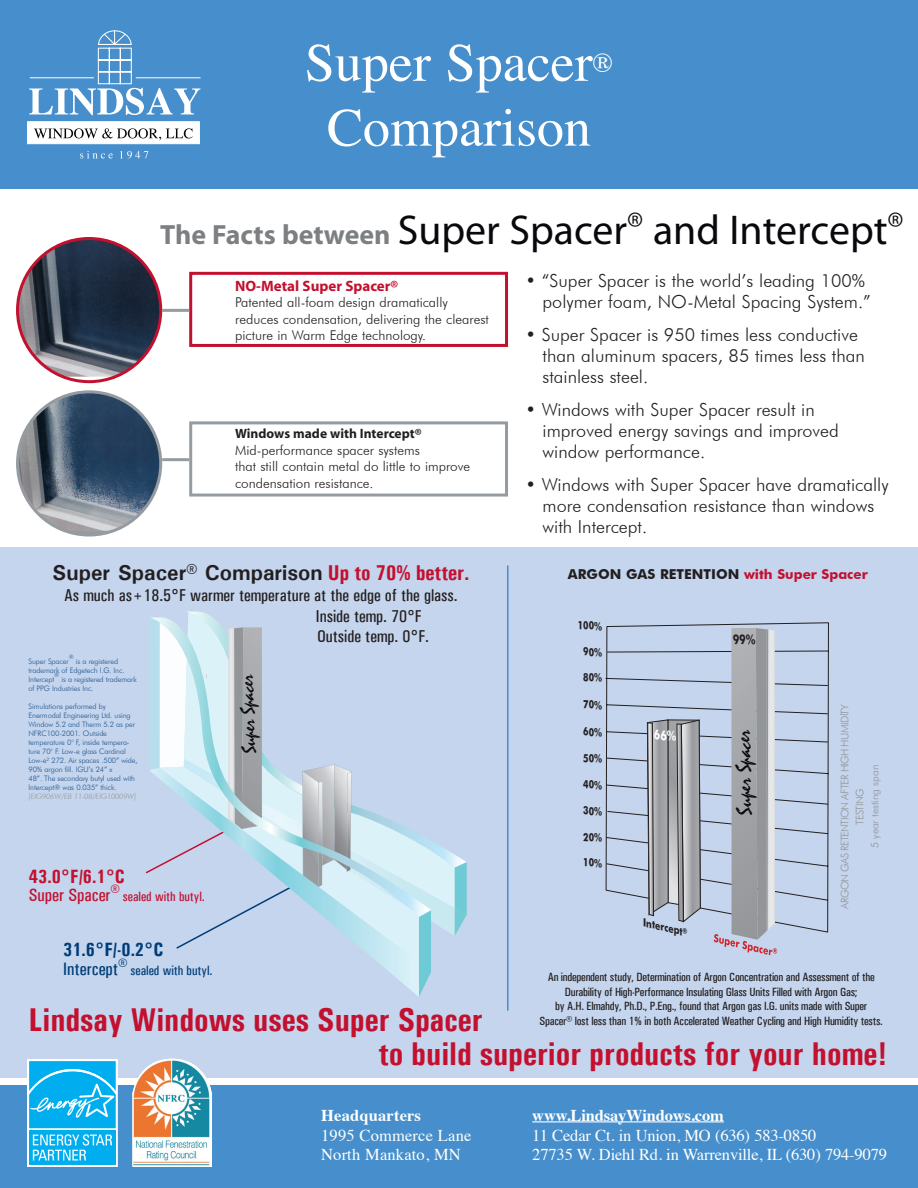
<style>
.page{position:relative;width:918px;height:1188px;background:#fff}
.page>*{position:absolute;margin:0;border:0;box-sizing:border-box;transform-origin:0 0}
.t1{font:54px/64.8px "Times";color:#fff;text-align:center}
.t2{font:41.85px "Myriad";color:#08080d}
.t3{font:700 33px/34.5px "Univers Condensed";color:#c3102f}
.t4{font:21.9px "Mistral";color:#08080d}
.t5{font:700 21.45px "Univers";color:#231f20}
.t6{font:20.4px "Mistral";color:#08080d}
.t7{font:700 19.35px "Univers Condensed";color:#003d78}
.t8{font:700 19.35px "Univers Condensed";color:#c3102f}
.t9{font:300 18px/21px "Futura BT";color:#231f20}
.t10{font:500 17.25px/20.7px "Univers Condensed";color:#231f20}
.t11{font:16.5px/19.8px "Times";letter-spacing:-.01em;color:#fff}
.t12{font:16.5px/19.8px "Times";letter-spacing:.01em;color:#fff}
.t13{font:700 16.5px "Times";letter-spacing:-.01em;color:#fff}
.t14{font:700 16.5px "Times";letter-spacing:.01em;color:#fff}
.t15{font:700 15px "Myriad";color:#c3102f}
.t16{font:700 13.65px "Futura BT";color:#231f20}
.t17{font:300 13.5px/16.5px "Futura BT";color:#231f20}
.t18{font:500 13.5px "Univers Condensed";color:#c3102f}
.t19{font:500 13.5px "Univers Condensed";color:#003d78}
.t20{font:700 13.5px "Myriad";color:#231f20}
.t21{font:500 12px/14.4px "Univers Condensed";letter-spacing:-.02em;color:#231f20;text-align:center}
.t22{font:700 11.25px "Futura BT";color:#231f20;scale:.78 1}
.t23{font:italic 700 10.95px "Futura BT";color:#231f20;scale:.82 1}
.t24{font:300 10.5px/15px "Futura BT";letter-spacing:-.06em;color:#939598;text-align:center}
.t25{font:300 7.5px/9px "Futura BT";letter-spacing:-.015em;color:#21548c}
.t26{font:italic 300 7.5px "Futura BT";letter-spacing:-.015em;color:#939598}
.t27{font:300 6px "Futura BT";color:#21548c}
.s1{font-weight:700;font-size:27.9px;color:#7d8082}
.s2{font-family:"Univers Condensed";color:#c3102f}
.s3{font-size:18px}
.s4{font-size:13.5px;color:#c3102f}
</style>
<div class="page">
<div style="left:0;top:0;width:918px;height:189px;background:#468fcc"></div>
<div style="left:0;top:548px;width:918px;height:532px;background:#c4d5ed"></div>
<div style="left:0;top:1080px;width:918px;height:108px;background:#468fcc"></div>
<div style="left:0;top:1078px;width:918px;height:6px;background:#fff"></div>
<svg style="left:27px;top:1059px;width:91px;height:108px;background:#3ac0f2"></svg>
<svg style="left:132px;top:1084px;width:80px;height:83px"></svg>
<img style="left:132px;top:1059px;width:79px;height:107px">
<div style="left:189px;top:421px;width:319px;height:76px;border:3px solid #959ca1"></div>
<img style="left:18px;top:393px;width:143px;height:138px">
<div style="left:16px;top:390px;width:146px;height:147px;border:3px solid #959ca1;border-radius:50%"></div>
<hr style="left:162px;top:458px;width:27px;height:3px;background:#959ca1">
<div style="left:189px;top:272px;width:319px;height:75px;border:3px solid #c3102f"></div>
<img style="left:18px;top:238px;width:143px;height:139px">
<div style="left:16px;top:237px;width:146px;height:146px;border:3px solid #c3102f;border-radius:50%"></div>
<hr style="left:162px;top:309px;width:27px;height:3px;background:#959ca1">
<svg style="left:145px;top:841px;width:322px;height:156px"></svg>
<svg style="left:150px;top:617px;width:281px;height:300px"></svg>
<svg style="left:150px;top:768px;width:269px;height:229px"></svg>
<hr style="left:507px;top:566px;width:1px;height:445px;background:#468fcc">
<svg style="left:605px;top:623px;width:223px;height:309px"></svg>
<div style="left:27px;top:121px;width:173px;height:23px;background:#fff;border:1px solid #fff"></div>
<svg style="left:34px;top:128px;width:159px;height:12px"></svg>
<svg style="left:80px;top:151px;width:33px;height:8px"></svg>
<svg style="left:120px;top:151px;width:28px;height:8px"></svg>
<svg style="left:29px;top:30px;width:171px;height:85px"></svg>
<hr style="left:136px;top:77px;width:64px;height:1px;background:#fff">
<hr style="left:532px;top:1121px;width:192px;height:1px;background:#fff">
<svg style="left:714px;top:628px;width:63px;height:327px"></svg>
<svg style="left:647px;top:720px;width:54px;height:202px;background:#9fa0a5"></svg>
<h1 class="t1" style="left:305px;top:26px;width:310px">Super Spacer<sup>®<br></sup>Comparison</h1>
<h2 class="t2" style="left:160px;top:209px;width:745px"><span class="s1">The Facts between</span> Super Spacer<sup>®</sup> and Intercept<sup>®</sup></h2>
<h3 class="t15" style="left:235px;top:278px;width:165px">NO-Metal Super Spacer®</h3>
<h3 class="t17" style="left:235px;top:294px;width:255px">Patented all-foam design dramatically reduces condensation, delivering the clearest picture in Warm Edge technology.</h3>
<h3 class="t20" style="left:235px;top:427px;width:188px">Windows made with Intercept®</h3>
<h3 class="t17" style="left:235px;top:441px;width:237px">Mid-performance spacer systems<br>that still contain metal do little to improve condensation resistance.</h3>
<h3 class="t5" style="left:53px;top:559px;width:418px">Super Spacer® Comparison <span class="s2">Up to 70% better.</span></h3>
<h3 class="t10" style="left:316px;top:585px;width:143px;text-indent:-252px">As much as+18.5°F warmer temperature at the edge of the glass.<br>Inside temp. 70°F<br>Outside temp. 0°F.</h3>
<p class="t25" style="left:28px;top:657px;width:42px">Super Spacer</p>
<p class="t27" style="left:69px;top:654px;width:6px">®</p>
<p class="t25" style="left:29px;top:657px;width:98px;text-indent:47px">is a registered trademark of Edgetech I.G. Inc.<br>Intercept</p>
<p class="t27" style="left:54px;top:672px;width:6px">®</p>
<p class="t25" style="left:28px;top:675px;width:110px;text-indent:33px">is a registered trademark of PPG Industries Inc.</p>
<p class="t25" style="left:28px;top:702px;width:111px">Simulations performed by<br>Enermodal Engineering Ltd. using<br>Window 5.2 and Therm 5.2 as per<br>NFRC100-2001. Outside temperature 0° F, inside tempera&shy;ture 70° F. Low-e glass Cardinal<br>Low-e² 272. Air spaces .500” wide,<br>90% argon fill. IGU’s 24” x<br>48”. The secondary butyl used with<br>Intercept® was 0.035” thick.</p>
<p class="t26" style="left:28px;top:792px;width:109px">[EIG906W/EB 11-08/EIG10009W]</p>
<h3 class="t6" style="left:237px;top:754px;width:81px;rotate:-92deg">Super Spacer</h3>
<h3 class="t8" style="left:29px;top:865px;width:97px">43.0°F/6.1°C</h3>
<h3 class="t18" style="left:29px;top:889px;width:177px"><span class="s3">Super Spacer</span><sup>®</sup> sealed with butyl.</h3>
<h3 class="t9" style="left:543px;top:269px;width:330px;text-indent:-17px">• “Super Spacer is the world’s leading 100% polymer foam, NO-Metal Spacing System.”</h3>
<h3 class="t9" style="left:543px;top:323px;width:324px;text-indent:-17px">• Super Spacer is 950 times less conductive than aluminum spacers, 85 times less than stainless steel.</h3>
<h3 class="t9" style="left:543px;top:398px;width:298px;text-indent:-17px">• Windows with Super Spacer result in improved energy savings and improved window performance.</h3>
<h3 class="t9" style="left:543px;top:473px;width:348px;text-indent:-17px">• Windows with Super Spacer have dramatically more condensation resistance than windows with Intercept.</h3>
<h3 class="t16" style="left:568px;top:565px;width:301px">ARGON GAS RETENTION <span class="s4">with Super Spacer</span></h3>
<h3 class="t22" style="left:579px;top:618px;width:33px;rotate:4deg">100%</h3>
<h3 class="t23" style="left:646px;top:915px;width:56px;rotate:14deg">Intercept<sup>®</sup></h3>
<h3 class="t4" style="left:731px;top:815px;width:87px;rotate:-91deg">Super Spacer</h3>
<h3 class="t24" style="left:837px;top:909px;width:206px;rotate:-90deg">ARGON GAS RETENTION AFTER HIGH HUMIDITY<br>TESTING<br>5 year testing span</h3>
<h3 class="t7" style="left:63px;top:938px;width:102px">31.6°F/-0.2°C</h3>
<h3 class="t19" style="left:63px;top:963px;width:151px"><span class="s3">Intercept</span><sup>®</sup> sealed with butyl.</h3>
<p class="t21" style="left:540px;top:970px;width:345px">An independent study, Determination of Argon Concentration and Assessment of the Durability of High-Performance Insulating Glass Units Filled with Argon Gas;<br>by A.H. Elmahdy, Ph.D., P.Eng., found that Argon gas I.G. units made with Super Spacer® lost less than 1% in both Accelerated Weather Cycling and High Humidity tests.</p>
<h3 class="t3" style="left:379px;top:1002px;width:510px;text-indent:-350px">Lindsay Windows uses Super Spacer<br>to build superior products for your home!</h3>
<h3 class="t14" style="left:321px;top:1099px;width:101px">Headquarters</h3>
<h3 class="t12" style="left:321px;top:1124px;width:152px">1995 Commerce Lane<br>North Mankato, MN</h3>
<h3 class="t13" style="left:532px;top:1099px;width:193px">www.LindsayWindows.com</h3>
<h3 class="t11" style="left:532px;top:1124px;width:356px">11 Cedar Ct. in Union, MO (636) 583-0850<br>27735 W. Diehl Rd. in Warrenville, IL (630) 794-9079</h3>
</div>
